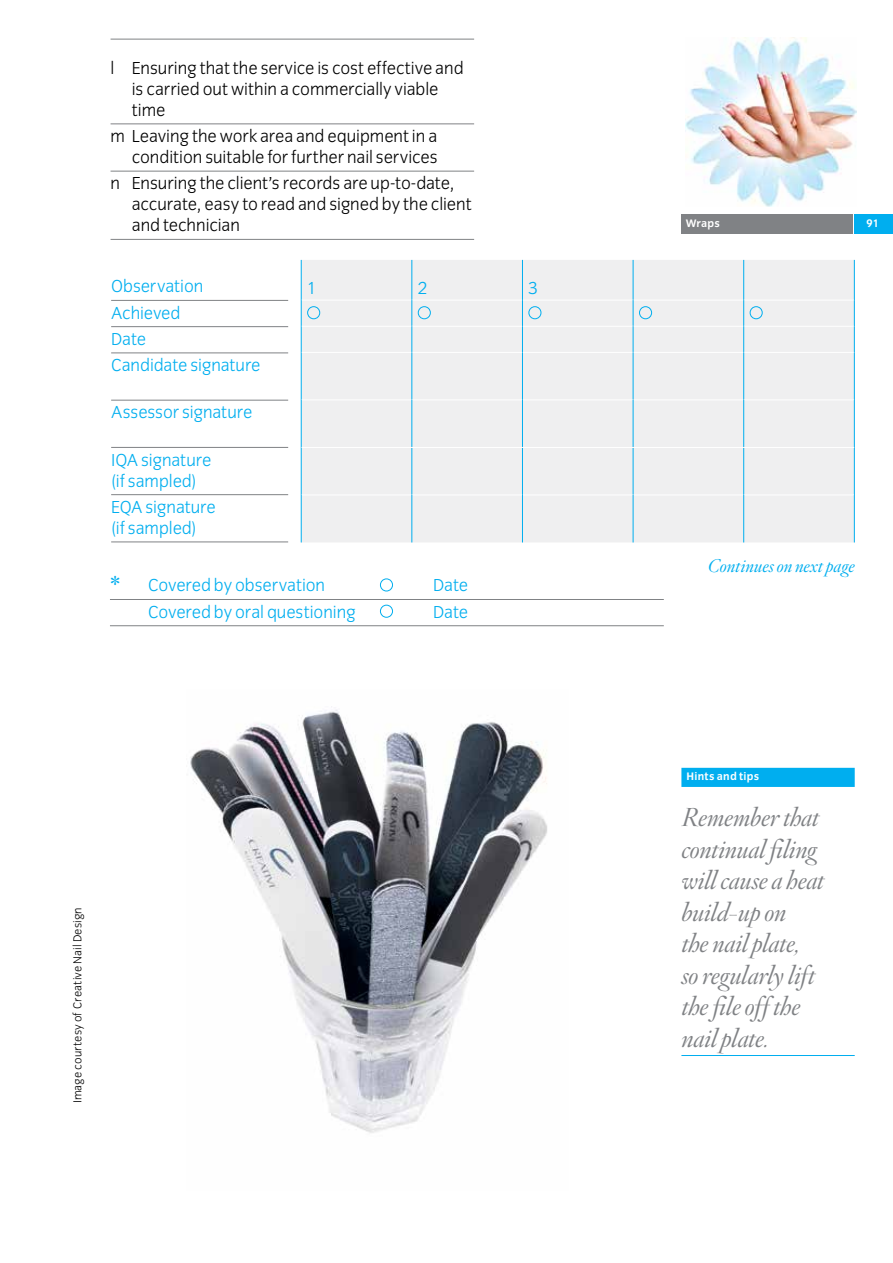
<style>
.page{position:relative;width:893px;height:1263px;background:#fff}
.page>*{position:absolute;margin:0;border:0;box-sizing:border-box;transform-origin:0 0}
.t1{font:italic 25.5px/31.5px "Hoefler Titling HTF Lt";letter-spacing:-.015em;color:#808285}
.t2{font:300 18px/21px "Congress Sans";letter-spacing:-.005em;color:#000}
.t3{font:300 18px/26.2px "Congress Sans";letter-spacing:-.005em;color:#00aeef}
.t4{font:italic 18px "Hoefler Titling HTF Lt";color:#00aeef}
.t5{font:300 12px "Congress Sans";letter-spacing:.015em;color:#000}
.t6{font:700 11.25px "Congress Sans";letter-spacing:.02em;color:#fff}
.s1{font-family:"Hoefler Titling HTF Lt Roman";font-weight:400;font-size:37.5px}
</style>
<div class="page">
<div style="left:855px;top:215px;width:38px;height:19px;background:#00aeef"></div>
<img style="left:686px;top:37px;width:170px;height:169px">
<div style="left:681px;top:215px;width:172px;height:19px;background:#808285"></div>
<img style="left:190px;top:706px;width:357px;height:427px">
<hr style="left:111px;top:39px;width:363px;height:1px;background:#808285">
<hr style="left:111px;top:123px;width:363px;height:1px;background:#808285">
<hr style="left:111px;top:171px;width:363px;height:1px;background:#808285">
<hr style="left:111px;top:239px;width:363px;height:1px;background:#808285">
<div style="left:681px;top:768px;width:174px;height:19px;background:#00aeef"></div>
<hr style="left:681px;top:1055px;width:174px;height:1px;background:#00aeef">
<hr style="left:111px;top:300px;width:177px;height:1px;background:#808285">
<hr style="left:111px;top:326px;width:177px;height:1px;background:#808285">
<hr style="left:111px;top:352px;width:177px;height:1px;background:#808285">
<hr style="left:111px;top:400px;width:177px;height:1px;background:#808285">
<hr style="left:111px;top:447px;width:177px;height:1px;background:#808285">
<hr style="left:111px;top:494px;width:177px;height:1px;background:#808285">
<hr style="left:111px;top:541px;width:177px;height:1px;background:#808285">
<hr style="left:110px;top:599px;width:554px;height:1px;background:#808285">
<hr style="left:110px;top:625px;width:554px;height:1px;background:#808285">
<div style="left:380px;top:578px;width:13px;height:13px;border:1px solid #00aeef;border-radius:50%"></div>
<div style="left:380px;top:605px;width:13px;height:13px;border:1px solid #00aeef;border-radius:50%"></div>
<div style="left:302px;top:260px;width:552px;height:282px;background:#efeff0"></div>
<hr style="left:301px;top:260px;width:1px;height:40px;background:#00aeef">
<hr style="left:411px;top:260px;width:1px;height:40px;background:#00aeef">
<hr style="left:522px;top:260px;width:1px;height:40px;background:#00aeef">
<hr style="left:633px;top:260px;width:1px;height:40px;background:#00aeef">
<hr style="left:743px;top:260px;width:1px;height:40px;background:#00aeef">
<hr style="left:854px;top:260px;width:1px;height:40px;background:#00aeef">
<hr style="left:302px;top:300px;width:109px;height:1px;background:#fff">
<hr style="left:412px;top:300px;width:110px;height:1px;background:#fff">
<hr style="left:523px;top:300px;width:110px;height:1px;background:#fff">
<hr style="left:633px;top:300px;width:110px;height:1px;background:#fff">
<hr style="left:744px;top:300px;width:110px;height:1px;background:#fff">
<hr style="left:302px;top:326px;width:109px;height:1px;background:#fff">
<svg style="left:301px;top:300px;width:1px;height:52px"></svg>
<hr style="left:412px;top:326px;width:110px;height:1px;background:#fff">
<svg style="left:411px;top:300px;width:1px;height:52px"></svg>
<hr style="left:523px;top:326px;width:110px;height:1px;background:#fff">
<svg style="left:522px;top:300px;width:1px;height:52px"></svg>
<hr style="left:633px;top:326px;width:110px;height:1px;background:#fff">
<svg style="left:633px;top:300px;width:1px;height:52px"></svg>
<hr style="left:744px;top:326px;width:110px;height:1px;background:#fff">
<svg style="left:743px;top:300px;width:1px;height:52px"></svg>
<svg style="left:854px;top:300px;width:1px;height:52px"></svg>
<hr style="left:302px;top:352px;width:109px;height:1px;background:#fff">
<hr style="left:301px;top:352px;width:1px;height:48px;background:#00aeef">
<hr style="left:412px;top:352px;width:110px;height:1px;background:#fff">
<hr style="left:411px;top:352px;width:1px;height:48px;background:#00aeef">
<hr style="left:523px;top:352px;width:110px;height:1px;background:#fff">
<hr style="left:522px;top:352px;width:1px;height:48px;background:#00aeef">
<hr style="left:633px;top:352px;width:110px;height:1px;background:#fff">
<hr style="left:633px;top:352px;width:1px;height:48px;background:#00aeef">
<hr style="left:744px;top:352px;width:110px;height:1px;background:#fff">
<hr style="left:743px;top:352px;width:1px;height:48px;background:#00aeef">
<hr style="left:854px;top:352px;width:1px;height:48px;background:#00aeef">
<hr style="left:302px;top:399px;width:109px;height:1px;background:#fff">
<hr style="left:301px;top:400px;width:1px;height:47px;background:#00aeef">
<hr style="left:301px;top:447px;width:1px;height:48px;background:#00aeef">
<hr style="left:412px;top:399px;width:110px;height:1px;background:#fff">
<hr style="left:411px;top:400px;width:1px;height:47px;background:#00aeef">
<hr style="left:411px;top:448px;width:1px;height:47px;background:#00aeef">
<hr style="left:523px;top:399px;width:110px;height:1px;background:#fff">
<hr style="left:522px;top:400px;width:1px;height:47px;background:#00aeef">
<hr style="left:522px;top:448px;width:1px;height:47px;background:#00aeef">
<hr style="left:633px;top:399px;width:110px;height:1px;background:#fff">
<hr style="left:633px;top:400px;width:1px;height:47px;background:#00aeef">
<hr style="left:633px;top:448px;width:1px;height:47px;background:#00aeef">
<hr style="left:744px;top:399px;width:110px;height:1px;background:#fff">
<hr style="left:743px;top:400px;width:1px;height:47px;background:#00aeef">
<hr style="left:854px;top:400px;width:1px;height:47px;background:#00aeef">
<hr style="left:743px;top:448px;width:1px;height:47px;background:#00aeef">
<hr style="left:854px;top:447px;width:1px;height:48px;background:#00aeef">
<hr style="left:302px;top:447px;width:110px;height:1px;background:#fff">
<hr style="left:302px;top:495px;width:109px;height:1px;background:#fff">
<hr style="left:301px;top:495px;width:1px;height:47px;background:#00aeef">
<hr style="left:412px;top:447px;width:110px;height:1px;background:#fff">
<hr style="left:412px;top:495px;width:110px;height:1px;background:#fff">
<hr style="left:411px;top:495px;width:1px;height:47px;background:#00aeef">
<hr style="left:522px;top:447px;width:111px;height:1px;background:#fff">
<hr style="left:523px;top:495px;width:110px;height:1px;background:#fff">
<hr style="left:522px;top:495px;width:1px;height:47px;background:#00aeef">
<hr style="left:633px;top:447px;width:111px;height:1px;background:#fff">
<hr style="left:633px;top:495px;width:110px;height:1px;background:#fff">
<hr style="left:633px;top:495px;width:1px;height:47px;background:#00aeef">
<hr style="left:744px;top:447px;width:110px;height:1px;background:#fff">
<hr style="left:744px;top:495px;width:110px;height:1px;background:#fff">
<hr style="left:743px;top:495px;width:1px;height:47px;background:#00aeef">
<hr style="left:854px;top:495px;width:1px;height:47px;background:#00aeef">
<div style="left:307px;top:306px;width:13px;height:13px;border:1px solid #00aeef;border-radius:50%"></div>
<div style="left:418px;top:306px;width:13px;height:13px;border:1px solid #00aeef;border-radius:50%"></div>
<div style="left:528px;top:306px;width:13px;height:13px;border:1px solid #00aeef;border-radius:50%"></div>
<div style="left:639px;top:306px;width:13px;height:13px;border:1px solid #00aeef;border-radius:50%"></div>
<div style="left:750px;top:306px;width:13px;height:13px;border:1px solid #00aeef;border-radius:50%"></div>
<p class="t2" style="left:132px;top:57px;width:333px;text-indent:-21px">l Ensuring that the service is cost effective and is carried out within a commercially viable time</p>
<p class="t2" style="left:111px;top:126px;width:329px;text-align:right">m Leaving the work area and equipment in a condition suitable for further nail services</p>
<p class="t2" style="left:132px;top:173px;width:341px;text-indent:-21px">n Ensuring the client’s records are up-to-date, accurate, easy to read and signed by the client and technician</p>
<p class="t3" style="left:111px;top:273px;width:151px">Observation<br>Achieved<br>Date<br>Candidate signature</p>
<p class="t3" style="left:111px;top:399px;width:143px">Assessor signature</p>
<p class="t3" style="left:111px;top:449px;width:102px;line-height:21px">IQA signature (if sampled)</p>
<p class="t3" style="left:111px;top:496px;width:106px;line-height:21px">EQA signature (if sampled)</p>
<p class="t3" style="left:110px;top:572px;width:217px"><span class="s1">*</span> Covered by observation</p>
<p class="t3" style="left:433px;top:572px;width:36px">Date</p>
<p class="t3" style="left:148px;top:599px;width:209px">Covered by oral questioning</p>
<p class="t3" style="left:433px;top:599px;width:36px">Date</p>
<p class="t3" style="left:307px;top:275px;width:11px">1</p>
<p class="t3" style="left:418px;top:275px;width:11px">2</p>
<p class="t3" style="left:528px;top:275px;width:11px">3</p>
<p class="t5" style="left:71px;top:1103px;width:198px;rotate:-90deg">Image courtesy of Creative Nail Design</p>
<p class="t6" style="left:686px;top:217px;width:36px">Wraps</p>
<p class="t6" style="left:866px;top:217px;width:14px">91</p>
<p class="t4" style="left:708px;top:554px;width:148px">Continues on next page</p>
<p class="t6" style="left:686px;top:770px;width:74px">Hints and tips</p>
<h1 class="t1" style="left:681px;top:803px;width:144px">Remember that continual filing will cause a heat build-up on<br>the nail plate,<br>so regularly lift the file off the nail plate.</h1>
</div>
